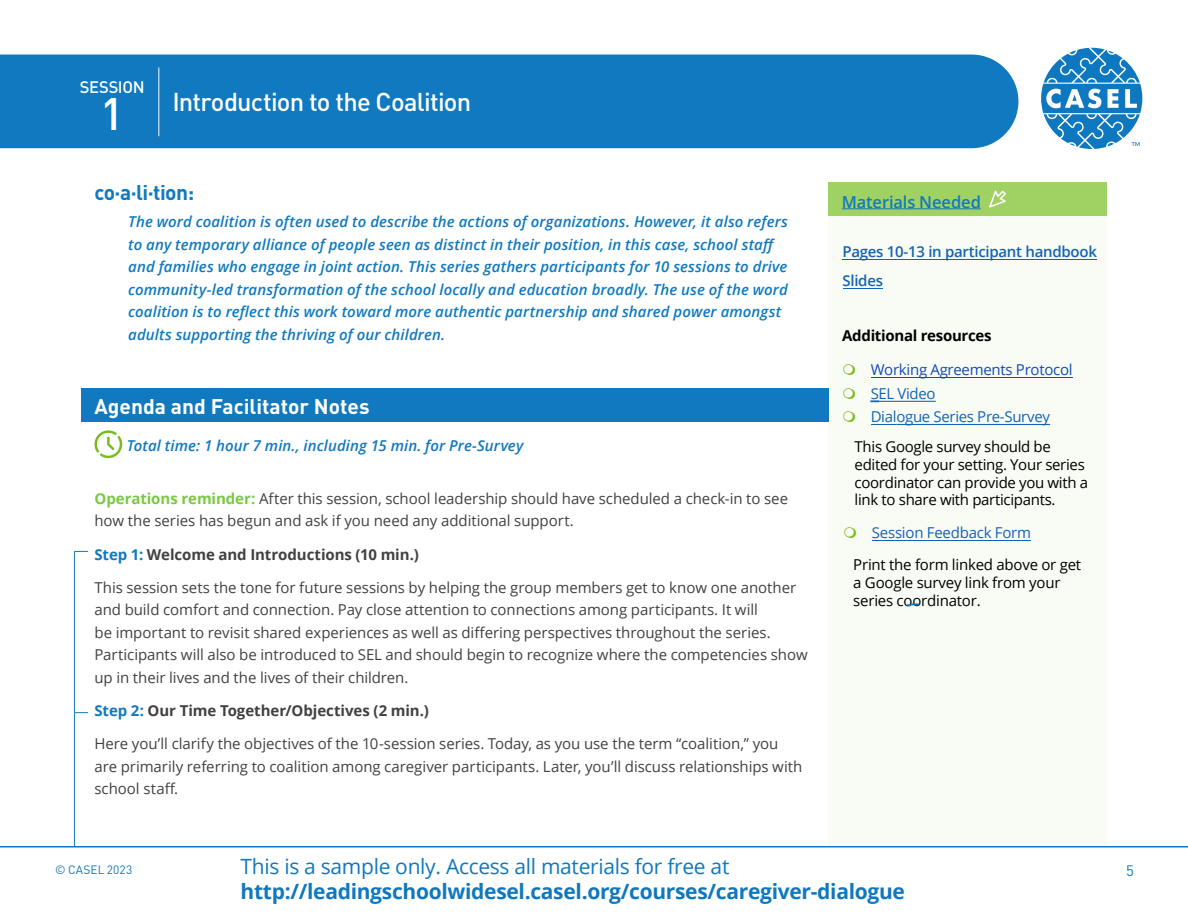
<style>
.page{position:relative;width:1188px;height:918px;background:#fff}
.page>*{position:absolute;margin:0;border:0;box-sizing:border-box;transform-origin:0 0}
.t1{font:500 25.5px "DIN";letter-spacing:-.03em;color:#fff}
.t2{font:700 21px "Open Sans";letter-spacing:-.015em;color:#1078be}
.t3{font:21px "Open Sans";letter-spacing:-.015em;color:#1078be}
.t4{font:700 21px "DIN";color:#fff}
.t5{font:700 21px "DIN";letter-spacing:-.025em;color:#1079bf}
.t6{font:600 16.5px "Open Sans";letter-spacing:-.005em;color:#1079bf}
.t7{font:500 16.5px "DIN";letter-spacing:-.025em;color:#fff}
.t8{font:15px/22.5px "Open Sans";letter-spacing:-.005em;color:#414042}
.t9{font:italic 600 15px/22.5px "Open Sans";letter-spacing:.005em;color:#1079bf}
.t10{font:15px/17.9px "Open Sans";letter-spacing:-.02em;color:#000}
.t11{font:700 15px "Open Sans";letter-spacing:-.005em;color:#414042}
.t12{font:600 15px/29.1px "Open Sans";letter-spacing:-.02em;color:#1363b2}
.t13{font:15px/23.1px "Open Sans";letter-spacing:-.02em;color:#1363b2}
.t14{font:15px "Open Sans";letter-spacing:-.02em;color:#124ab5}
.t15{font:700 15px "Open Sans";letter-spacing:-.02em;color:#000}
.t16{font:15px "Open Sans";letter-spacing:-.015em;color:#1262b9}
.t17{font:15px "DIN";color:#1079bf}
.t18{font:12px "DIN";letter-spacing:.005em;color:#1079bf}
.s1{font-size:45px}
.s2{font-weight:700;color:#7ac942}
.s3{color:#1079bf}
</style>
<div class="page">
<div style="left:0;top:55px;width:1018px;height:93px;background:#1079bf"></div>
<hr style="left:158px;top:67px;width:1px;height:69px;background:#fff">
<div style="left:828px;top:182px;width:279px;height:34px;background:#a0d163"></div>
<div style="left:828px;top:216px;width:279px;height:630px;background:#f8fcf4"></div>
<div style="left:81px;top:388px;width:747px;height:34px;background:#1079bf"></div>
<hr style="left:842px;top:208px;width:139px;height:1px;background:#1079bf">
<svg style="left:989px;top:191px;width:17px;height:17px"></svg>
<hr style="left:843px;top:288px;width:40px;height:1px;background:#1363b2">
<hr style="left:842px;top:259px;width:255px;height:1px;background:#1363b2">
<hr style="left:896px;top:424px;width:154px;height:1px;background:#1363b2">
<hr style="left:879px;top:401px;width:57px;height:1px;background:#1363b2">
<hr style="left:871px;top:377px;width:201px;height:1px;background:#124ab5">
<svg style="left:871px;top:424px;width:26px;height:1px"></svg>
<hr style="left:872px;top:540px;width:159px;height:1px;background:#1262b9">
<svg style="left:907px;top:604px;width:12px;height:3px"></svg>
<svg style="left:95px;top:430px;width:27px;height:28px"></svg>
<svg style="left:74px;top:551px;width:14px;height:1px"></svg>
<hr style="left:74px;top:552px;width:1px;height:160px;background:#1079bf">
<svg style="left:74px;top:712px;width:14px;height:1px"></svg>
<hr style="left:74px;top:713px;width:1px;height:134px;background:#1079bf">
<svg style="left:1041px;top:48px;width:101px;height:101px"></svg>
<hr style="left:0;top:846px;width:1188px;height:2px;background:#1079bf">
<p class="t7" style="left:80px;top:76px;width:66px">SESSION</p>
<h1 class="t1" style="left:100px;top:85px;width:373px"><span class="s1">1</span> Introduction to the Coalition</h1>
<h2 class="t5" style="left:94px;top:178px;width:101px">co·a·li·tion:</h2>
<p class="t9" style="left:128px;top:210px;width:661px">The word coalition is often used to describe the actions of organizations. However, it also refers to any temporary alliance of people seen as distinct in their position, in this case, school staff and families who engage in joint action. This series gathers participants for 10 sessions to drive community-led transformation of the school locally and education broadly. The use of the word coalition is to reflect this work toward more authentic partnership and shared power amongst adults supporting the thriving of our children.</p>
<h2 class="t4" style="left:94px;top:393px;width:277px">Agenda and Facilitator Notes</h2>
<p class="t9" style="left:127px;top:434px;width:398px">Total time: 1 hour 7 min., including 15 min. for Pre-Survey</p>
<p class="t8" style="left:94px;top:487px;width:695px"><span class="s2">Operations reminder:</span> After this session, school leadership should have scheduled a check-in to see how the series has begun and ask if you need any additional support.</p>
<p class="t11" style="left:94px;top:544px;width:326px"><span class="s3">Step 1:</span> Welcome and Introductions (10 min.)</p>
<p class="t8" style="left:94px;top:576px;width:715px">This session sets the tone for future sessions by helping the group members get to know one another and build comfort and connection. Pay close attention to connections among participants. It will<br>be important to revisit shared experiences as well as differing perspectives throughout the series.<br>Participants will also be introduced to SEL and should begin to recognize where the competencies show up in their lives and the lives of their children.</p>
<p class="t11" style="left:94px;top:700px;width:336px"><span class="s3">Step 2:</span> Our Time Together/Objectives (2 min.)</p>
<p class="t8" style="left:94px;top:732px;width:709px">Here you’ll clarify the objectives of the 10-session series. Today, as you use the term “coalition,” you are primarily referring to coalition among caregiver participants. Later, you’ll discuss relationships with school staff.</p>
<p class="t6" style="left:842px;top:190px;width:141px">Materials Needed</p>
<p class="t12" style="left:842px;top:236px;width:256px">Pages 10-13 in participant handbook<br>Slides</p>
<p class="t15" style="left:842px;top:325px;width:151px">Additional resources</p>
<p class="t14" style="left:871px;top:359px;width:203px">Working Agreements Protocol</p>
<p class="t13" style="left:871px;top:381px;width:181px">SEL Video<br>Dialogue Series Pre-Survey</p>
<p class="t10" style="left:855px;top:437px;width:235px">This Google survey should be edited for your setting. Your series coordinator can provide you with a link to share with participants.</p>
<p class="t16" style="left:872px;top:522px;width:161px">Session Feedback Form</p>
<p class="t10" style="left:853px;top:555px;width:229px">Print the form linked above or get a Google survey link from your series coordinator.</p>
<p class="t18" style="left:55px;top:862px;width:79px">© CASEL 2023</p>
<h2 class="t3" style="left:241px;top:852px;width:490px">This is a sample only. Access all materials for free at</h2>
<p class="t17" style="left:1126px;top:861px;width:9px">5</p>
<h2 class="t2" style="left:241px;top:876px;width:666px">http://leadingschoolwidesel.casel.org/courses/caregiver-dialogue</h2>
</div>
